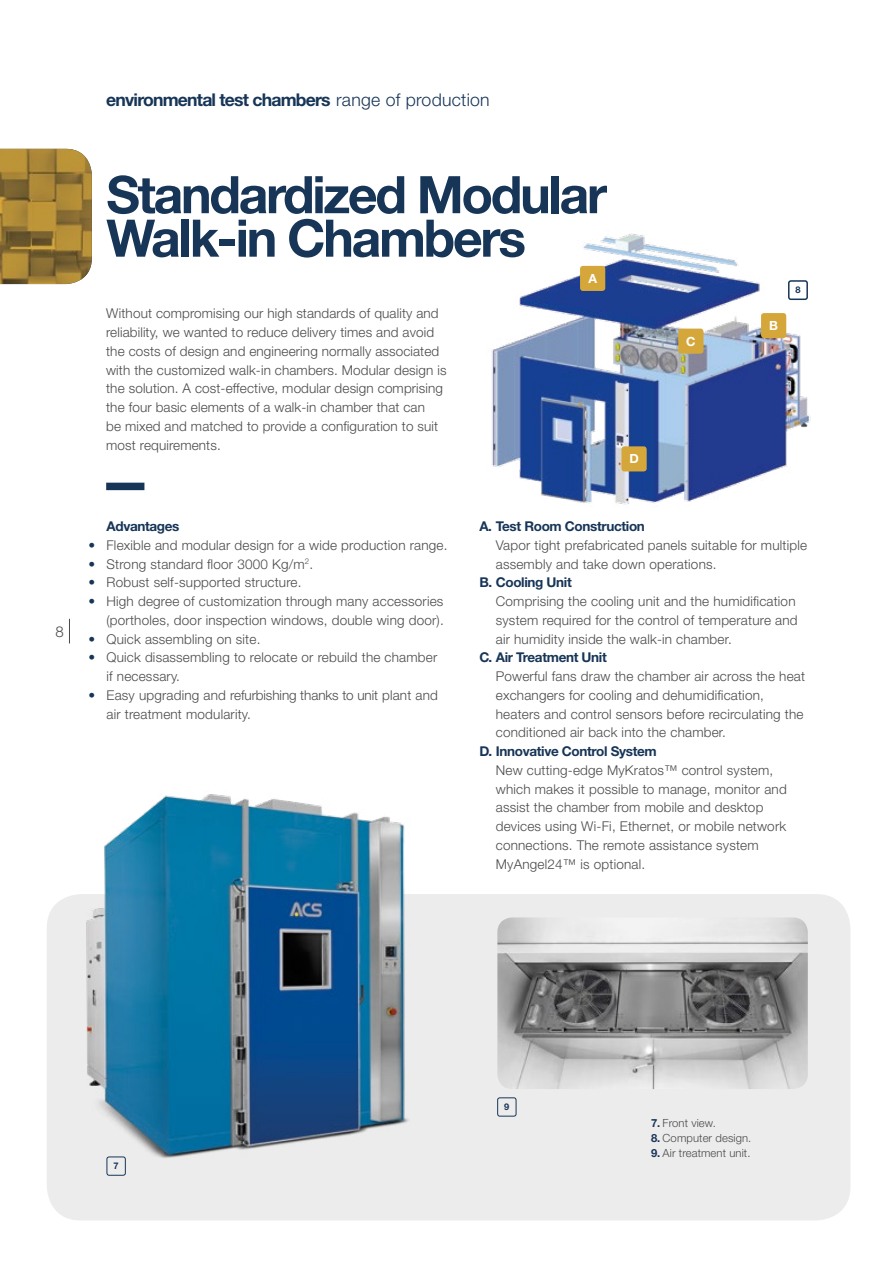
<style>
.page{position:relative;width:893px;height:1263px;background:#fff}
.page>*{position:absolute;margin:0;border:0;box-sizing:border-box;transform-origin:0 0}
.t1{font:700 51.75px/43.5px "Helvetica Neue LT Std";letter-spacing:-.045em;color:#173557}
.t2{font:700 17.55px "Helvetica Neue LT Std";letter-spacing:-.045em;color:#173557}
.t3{font:300 15px "Helvetica Neue LT Std";color:#4a4a49}
.t4{font:300 13.5px/18.8px "Helvetica Neue LT Std";letter-spacing:.015em;color:#4a4a49}
.t5{font:700 13.5px "Helvetica Neue LT Std";letter-spacing:-.025em;color:#173557}
.t6{font:700 12.6px "Helvetica Neue LT Std";color:#fff}
.t7{font:300 11.25px "Helvetica Neue LT Std";letter-spacing:.01em;color:#4a4a49}
.t8{font:700 9.15px "Helvetica Neue LT Std";color:#173557}
.s1{font-weight:300}
.s2{color:#173557}
.s3{font-weight:700;color:#173557}
</style>
<div class="page">
<div style="left:47px;top:894px;width:803px;height:326px;background:#edeced;border-radius:34px"></div>
<img style="left:51px;top:794px;width:358px;height:382px">
<img style="left:491px;top:233px;width:320px;height:272px">
<div style="left:580px;top:266px;width:25px;height:25px;background:#d5a73b;border-radius:3px"></div>
<div style="left:678px;top:329px;width:25px;height:25px;background:#d5a73b;border-radius:3px"></div>
<div style="left:761px;top:313px;width:25px;height:25px;background:#d5a73b;border-radius:3px"></div>
<div style="left:621px;top:446px;width:26px;height:25px;background:#d5a73b;border-radius:3px"></div>
<img style="left:497px;top:917px;width:311px;height:172px">
<div style="left:106px;top:483px;width:38px;height:7px;background:#173557"></div>
<div style="left:107px;top:1157px;width:19px;height:18px;border:1px solid #173557;border-radius:2px"></div>
<div style="left:789px;top:281px;width:18px;height:18px;background:#fff;border-radius:2px"></div>
<div style="left:788px;top:280px;width:20px;height:20px;border:2px solid #173557;border-radius:2px"></div>
<div style="left:497px;top:1097px;width:19px;height:19px;border:1px solid #173557;border-radius:2px"></div>
<img style="left:0;top:149px;width:92px;height:135px">
<svg style="left:69px;top:619px;width:1px;height:24px"></svg>
<p class="t2" style="left:106px;top:89px;width:385px">environmental test chambers <span class="s1">range of production</span></p>
<p class="t3" style="left:55px;top:623px;width:10px">8</p>
<h1 class="t1" style="left:106px;top:172px;width:502px">Standardized Modular<br>Walk-in Chambers</h1>
<p class="t6" style="left:588px;top:271px;width:10px">A</p>
<p class="t4" style="left:106px;top:304px;width:342px">Without compromising our high standards of quality and reliability, we wanted to reduce delivery times and avoid the costs of design and engineering normally associated with the customized walk-in chambers. Modular design is the solution. A cost-effective, modular design comprising the four basic elements of a walk-in chamber that can<br>be mixed and matched to provide a configuration to suit most requirements.</p>
<p class="t6" style="left:629px;top:451px;width:11px">D</p>
<p class="t6" style="left:686px;top:333px;width:11px">C</p>
<p class="t6" style="left:769px;top:318px;width:10px">B</p>
<p class="t8" style="left:795px;top:284px;width:7px">8</p>
<p class="t5" style="left:107px;top:518px;width:74px">Advantages</p>
<p class="t4" style="left:89px;top:535px;width:360px"><span class="s2">•</span> Flexible and modular design for a wide production range.</p>
<p class="t4" style="left:89px;top:554px;width:226px"><span class="s2">•</span> Strong standard floor 3000 Kg/m<sup>2</sup>.</p>
<p class="t4" style="left:89px;top:573px;width:215px"><span class="s2">•</span> Robust self-supported structure.</p>
<p class="t4" style="left:89px;top:592px;width:357px;text-align:right"><span class="s2">•</span> High degree of customization through many accessories (portholes, door inspection windows, double wing door).</p>
<p class="t4" style="left:89px;top:629px;width:173px"><span class="s2">•</span> Quick assembling on site.</p>
<p class="t4" style="left:107px;top:648px;width:332px;text-indent:-18px"><span class="s2">•</span> Quick disassembling to relocate or rebuild the chamber if necessary.</p>
<p class="t4" style="left:107px;top:685px;width:333px;text-indent:-18px"><span class="s2">•</span> Easy upgrading and refurbishing thanks to unit plant and air treatment modularity.</p>
<p class="t5" style="left:479px;top:518px;width:167px">A. Test Room Construction</p>
<p class="t4" style="left:496px;top:535px;width:313px">Vapor tight prefabricated panels suitable for multiple assembly and take down operations.</p>
<p class="t5" style="left:479px;top:574px;width:94px">B. Cooling Unit</p>
<p class="t4" style="left:496px;top:592px;width:303px">Comprising the cooling unit and the humidification system required for the control of temperature and air humidity inside the walk-in chamber.</p>
<p class="t5" style="left:479px;top:649px;width:129px">C. Air Treatment Unit</p>
<p class="t4" style="left:496px;top:667px;width:311px">Powerful fans draw the chamber air across the heat exchangers for cooling and dehumidification, heaters and control sensors before recirculating the conditioned air back into the chamber.</p>
<p class="t5" style="left:479px;top:743px;width:179px">D. Innovative Control System</p>
<p class="t4" style="left:496px;top:760px;width:292px">New cutting-edge MyKratos™ control system, which makes it possible to manage, monitor and assist the chamber from mobile and desktop devices using Wi-Fi, Ethernet, or mobile network connections. The remote assistance system MyAngel24™ is optional.</p>
<p class="t8" style="left:114px;top:1160px;width:7px">7</p>
<p class="t8" style="left:504px;top:1101px;width:7px">9</p>
<p class="t7" style="left:651px;top:1116px;width:66px"><span class="s3">7.</span> Front view.</p>
<p class="t7" style="left:651px;top:1131px;width:102px"><span class="s3">8.</span> Computer design.</p>
<p class="t7" style="left:651px;top:1146px;width:101px"><span class="s3">9.</span> Air treatment unit.</p>
</div>
